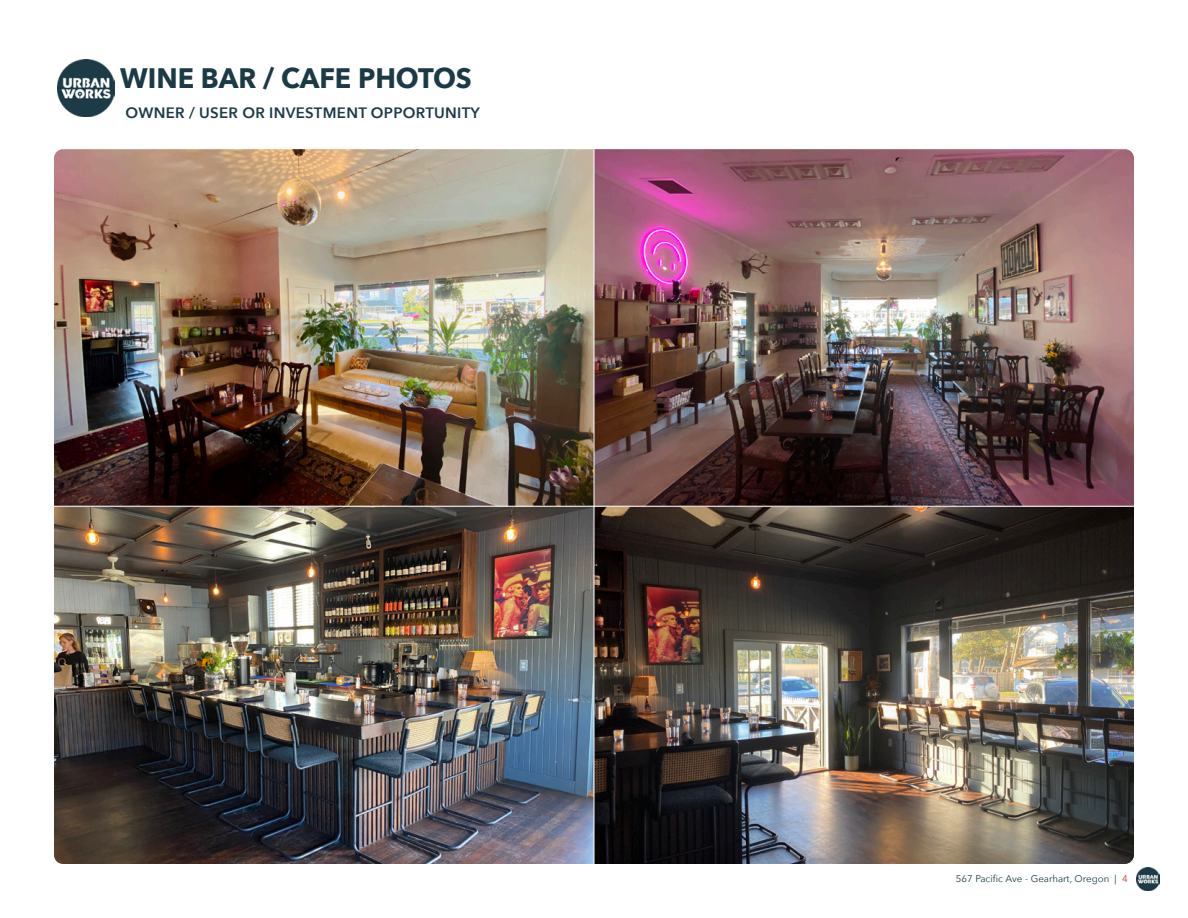
<style>
.page{position:relative;width:1188px;height:918px;background:#fff}
.page>*{position:absolute;margin:0;border:0;box-sizing:border-box;transform-origin:0 0}
.t1{font:700 28.05px "Avenir Next";color:#1b3a46;scale:.96 1}
.t2{font:600 15px "Avenir Next";letter-spacing:.02em;color:#1b3a46}
.t3{font:9.75px "Avenir Next";color:#1b3a46}
.s1{color:#b04325}
</style>
<div class="page">
<img style="left:57px;top:59px;width:57px;height:57px">
<img style="left:1136px;top:868px;width:23px;height:23px">
<img style="left:54px;top:149px;width:1080px;height:715px">
<hr style="left:54px;top:506px;width:1080px;height:1px;background:#fff">
<hr style="left:594px;top:149px;width:1px;height:715px;background:#fff">
<p class="t1" style="left:120px;top:54px;width:368px">WINE BAR / CAFE PHOTOS</p>
<p class="t2" style="left:125px;top:100px;width:356px">OWNER / USER OR INVESTMENT OPPORTUNITY</p>
<p class="t3" style="left:956px;top:870px;width:173px">567 Pacific Ave - Gearhart, Oregon | <span class="s1">4</span></p>
</div>
